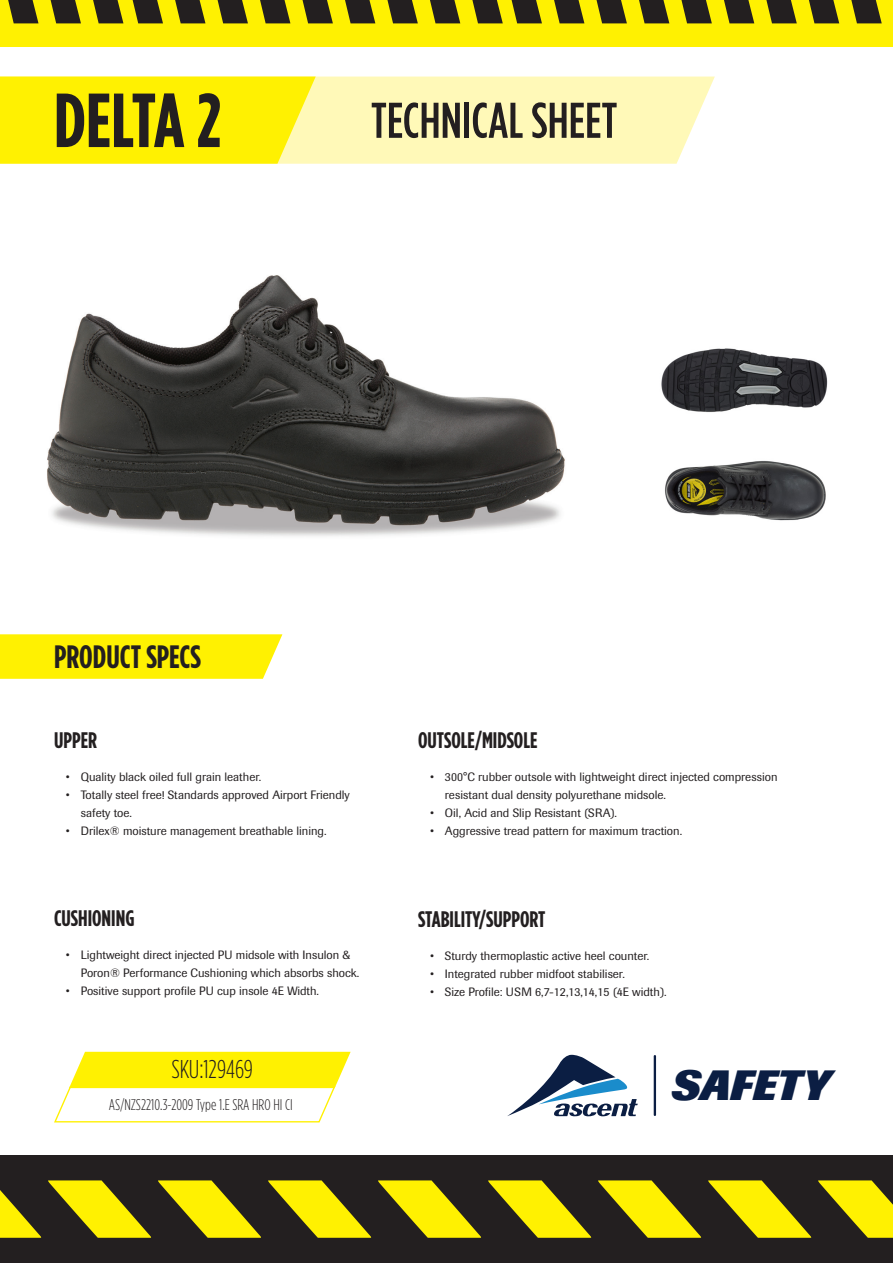
<style>
.page{position:relative;width:893px;height:1263px;background:#fff}
.page>*{position:absolute;margin:0;border:0;box-sizing:border-box;transform-origin:0 0}
.t1{font:700 76.35px "Gotham Condensed";letter-spacing:-.015em;color:#231f20}
.t2{font:500 50.1px "Gotham Condensed";color:#231f20}
.t3{font:italic 800 41.85px "Imago";color:#0b1e43}
.t4{font:700 32.25px "Gotham Condensed";color:#231f20}
.t5{font:300 25.8px "Gotham Condensed";color:#231f20}
.t6{font:700 22.5px "Gotham Condensed";color:#231f20}
.t7{font:300 15.45px "Gotham Condensed";color:#231f20}
.t8{font:12px/18px "Imago";color:#231f20}
</style>
<div class="page">
<img style="left:47px;top:275px;width:518px;height:261px">
<div style="left:316px;top:77px;width:399px;height:87px;background:#fff9b8"></div>
<img style="left:665px;top:460px;width:161px;height:61px">
<svg style="left:0;top:77px;width:316px;height:87px;background:#fff10c"></svg>
<div style="left:0;top:0;width:893px;height:47px;background:#fff101"></div>
<svg style="left:512px;top:0;width:30px;height:23px"></svg>
<svg style="left:133px;top:0;width:30px;height:23px"></svg>
<svg style="left:554px;top:0;width:30px;height:23px"></svg>
<svg style="left:175px;top:0;width:30px;height:23px"></svg>
<svg style="left:596px;top:0;width:31px;height:23px"></svg>
<svg style="left:218px;top:0;width:30px;height:23px"></svg>
<svg style="left:681px;top:0;width:31px;height:23px"></svg>
<svg style="left:302px;top:0;width:31px;height:23px"></svg>
<svg style="left:724px;top:0;width:30px;height:23px"></svg>
<svg style="left:345px;top:0;width:30px;height:23px"></svg>
<svg style="left:766px;top:0;width:31px;height:23px"></svg>
<svg style="left:387px;top:0;width:31px;height:23px"></svg>
<svg style="left:8px;top:0;width:31px;height:23px"></svg>
<svg style="left:809px;top:0;width:30px;height:23px"></svg>
<svg style="left:430px;top:0;width:30px;height:23px"></svg>
<svg style="left:51px;top:0;width:30px;height:23px"></svg>
<svg style="left:639px;top:0;width:30px;height:23px"></svg>
<svg style="left:260px;top:0;width:30px;height:23px"></svg>
<svg style="left:851px;top:0;width:31px;height:23px"></svg>
<svg style="left:472px;top:0;width:31px;height:23px"></svg>
<svg style="left:93px;top:0;width:30px;height:23px"></svg>
<svg style="left:0;top:634px;width:282px;height:45px;background:#fff10b"></svg>
<div style="left:0;top:1155px;width:893px;height:108px;background:#231f20"></div>
<svg style="left:48px;top:1180px;width:103px;height:58px"></svg>
<svg style="left:0;top:1190px;width:42px;height:48px"></svg>
<svg style="left:488px;top:1180px;width:104px;height:58px"></svg>
<svg style="left:268px;top:1180px;width:104px;height:58px"></svg>
<svg style="left:708px;top:1180px;width:104px;height:58px"></svg>
<svg style="left:158px;top:1180px;width:103px;height:58px"></svg>
<svg style="left:598px;top:1180px;width:104px;height:58px"></svg>
<svg style="left:378px;top:1180px;width:103px;height:58px"></svg>
<svg style="left:818px;top:1180px;width:75px;height:58px"></svg>
<svg style="left:507px;top:1055px;width:131px;height:61px"></svg>
<hr style="left:654px;top:1055px;width:2px;height:61px;background:#0b1e43">
<img style="left:661px;top:348px;width:167px;height:64px">
<svg style="left:54px;top:1052px;width:297px;height:71px"></svg>
<p class="t1" style="left:54px;top:77px;width:168px">DELTA 2</p>
<p class="t2" style="left:371px;top:93px;width:248px">TECHNICAL SHEET</p>
<p class="t4" style="left:54px;top:638px;width:149px">PRODUCT SPECS</p>
<p class="t6" style="left:54px;top:727px;width:45px">UPPER</p>
<p class="t8" style="left:66px;top:768px;width:197px">• Quality black oiled full grain leather.</p>
<p class="t8" style="left:81px;top:786px;width:271px;text-indent:-15px">• Totally steel free! Standards approved Airport Friendly safety toe.</p>
<p class="t8" style="left:66px;top:822px;width:262px">• Drilex® moisture management breathable lining.</p>
<p class="t6" style="left:54px;top:905px;width:82px">CUSHIONING</p>
<p class="t8" style="left:81px;top:946px;width:280px;text-indent:-15px">• Lightweight direct injected PU midsole with Insulon &amp;<br>Poron® Performance Cushioning which absorbs shock.</p>
<p class="t8" style="left:66px;top:982px;width:255px">• Positive support profile PU cup insole 4E Width.</p>
<p class="t5" style="left:171px;top:1056px;width:83px">SKU:129469</p>
<p class="t7" style="left:109px;top:1096px;width:185px">AS/NZS2210.3-2009 Type 1.E SRA HRO HI CI</p>
<p class="t6" style="left:418px;top:727px;width:121px">OUTSOLE/MIDSOLE</p>
<p class="t8" style="left:445px;top:768px;width:334px;text-indent:-15px">• 300°C rubber outsole with lightweight direct injected compression resistant dual density polyurethane midsole.</p>
<p class="t8" style="left:430px;top:804px;width:188px">• Oil, Acid and Slip Resistant (SRA).</p>
<p class="t8" style="left:430px;top:822px;width:254px">• Aggressive tread pattern for maximum traction.</p>
<p class="t6" style="left:418px;top:906px;width:129px">STABILITY/SUPPORT</p>
<p class="t8" style="left:430px;top:947px;width:221px">• Sturdy thermoplastic active heel counter.</p>
<p class="t8" style="left:430px;top:965px;width:196px">• Integrated rubber midfoot stabiliser.</p>
<p class="t8" style="left:430px;top:983px;width:238px">• Size Profile: USM 6,7-12,13,14,15 (4E width).</p>
<p class="t3" style="left:671px;top:1061px;width:160px">SAFETY</p>
</div>
